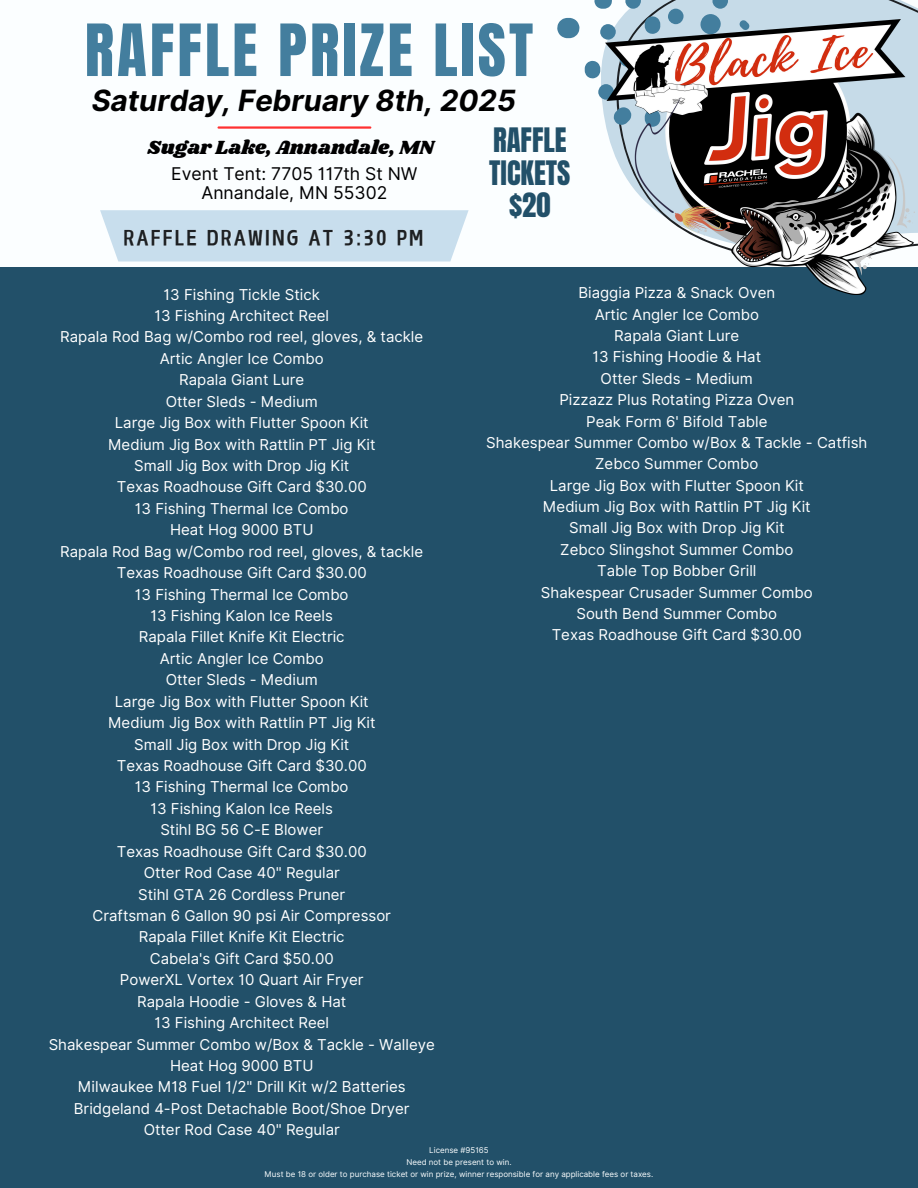
<style>
.page{position:relative;width:918px;height:1188px;background:#fbfeff}
.page>*{position:absolute;margin:0;border:0;box-sizing:border-box;transform-origin:0 0}
.t1{font:61.2px "Anton";letter-spacing:.05em;color:#437e9e}
.t2{font:italic 700 29.25px "Inter";color:#000}
.t3{font:28.65px/32.4px "Anton";color:#225069;text-align:center}
.t4{font:19.8px "Shrikhand";color:#000}
.t5{font:19.5px "Canva Fu Gu Hei Latin";letter-spacing:.11em;color:#1d2023}
.t6{font:17.55px/18.6px "Inter";color:#000;text-align:center}
.t7{font:15px "Inter";color:#fff}
.t8{font:7.95px "Inter";color:#fbfeff}
</style>
<div class="page">
<div style="left:0;top:268px;width:918px;height:920px;background:#225069"></div>
<svg style="left:619px;top:0;width:299px;height:246px;background:#c4d8e4"></svg>
<div style="left:700px;top:14px;width:21px;height:20px;background:#437e9e;border-radius:50%"></div>
<svg style="left:645px;top:16px;width:15px;height:4px"></svg>
<svg style="left:712px;top:0;width:16px;height:9px"></svg>
<svg style="left:625px;top:0;width:16px;height:9px"></svg>
<div style="left:668px;top:9px;width:16px;height:15px;background:#437e9e;border-radius:50%"></div>
<svg style="left:585px;top:61px;width:15px;height:17px"></svg>
<svg style="left:600px;top:24px;width:16px;height:16px"></svg>
<div style="left:598px;top:84px;width:16px;height:16px;background:#437e9e;border-radius:50%"></div>
<svg style="left:594px;top:0;width:18px;height:9px"></svg>
<svg style="left:557px;top:18px;width:22px;height:20px"></svg>
<img style="left:605px;top:20px;width:309px;height:274px">
<hr style="left:219px;top:126px;width:151px;height:3px;background:#ff3131">
<svg style="left:100px;top:210px;width:369px;height:52px;background:#cbe0ee"></svg>
<p class="t1" style="left:85px;top:6px;width:450px">RAFFLE PRIZE LIST</p>
<h3 class="t2" style="left:92px;top:83px;width:426px">Saturday, February 8th, 2025</h3>
<h2 class="t4" style="left:148px;top:133px;width:288px">Sugar Lake, Annandale, MN</h2>
<p class="t6" style="left:171px;top:165px;width:248px">Event Tent: 7705 117th St NW<br>Annandale, MN 55302</p>
<p class="t3" style="left:489px;top:125px;width:83px">RAFFLE<br>TICKETS $20</p>
<h1 class="t5" style="left:123px;top:227px;width:302px">RAFFLE DRAWING AT 3:30 PM</h1>
<h4 class="t7" style="left:164px;top:285px;width:158px">13 Fishing Tickle Stick</h4>
<h5 class="t7" style="left:155px;top:307px;width:176px">13 Fishing Architect Reel</h5>
<h6 class="t7" style="left:60px;top:328px;width:364px">Rapala Rod Bag w/Combo rod reel, gloves, &amp; tackle</h6>
<p class="t7" style="left:160px;top:349px;width:166px">Artic Angler Ice Combo</p>
<p class="t7" style="left:179px;top:371px;width:126px">Rapala Giant Lure</p>
<p class="t7" style="left:166px;top:392px;width:154px">Otter Sleds - Medium</p>
<p class="t7" style="left:115px;top:414px;width:255px">Large Jig Box with Flutter Spoon Kit</p>
<p class="t7" style="left:108px;top:435px;width:269px">Medium Jig Box with Rattlin PT Jig Kit</p>
<p class="t7" style="left:134px;top:457px;width:217px">Small Jig Box with Drop Jig Kit</p>
<p class="t7" style="left:117px;top:478px;width:252px">Texas Roadhouse Gift Card $30.00</p>
<p class="t7" style="left:135px;top:499px;width:215px">13 Fishing Thermal Ice Combo</p>
<p class="t7" style="left:170px;top:521px;width:145px">Heat Hog 9000 BTU</p>
<p class="t7" style="left:60px;top:542px;width:364px">Rapala Rod Bag w/Combo rod reel, gloves, &amp; tackle</p>
<p class="t7" style="left:117px;top:564px;width:252px">Texas Roadhouse Gift Card $30.00</p>
<p class="t7" style="left:135px;top:585px;width:215px">13 Fishing Thermal Ice Combo</p>
<p class="t7" style="left:151px;top:607px;width:184px">13 Fishing Kalon Ice Reels</p>
<p class="t7" style="left:139px;top:628px;width:207px">Rapala Fillet Knife Kit Electric</p>
<p class="t7" style="left:160px;top:649px;width:166px">Artic Angler Ice Combo</p>
<p class="t7" style="left:166px;top:671px;width:154px">Otter Sleds - Medium</p>
<p class="t7" style="left:115px;top:692px;width:255px">Large Jig Box with Flutter Spoon Kit</p>
<p class="t7" style="left:108px;top:714px;width:269px">Medium Jig Box with Rattlin PT Jig Kit</p>
<p class="t7" style="left:134px;top:735px;width:217px">Small Jig Box with Drop Jig Kit</p>
<p class="t7" style="left:117px;top:757px;width:252px">Texas Roadhouse Gift Card $30.00</p>
<p class="t7" style="left:135px;top:778px;width:215px">13 Fishing Thermal Ice Combo</p>
<p class="t7" style="left:151px;top:799px;width:184px">13 Fishing Kalon Ice Reels</p>
<p class="t7" style="left:160px;top:821px;width:164px">Stihl BG 56 C-E Blower</p>
<p class="t7" style="left:117px;top:842px;width:252px">Texas Roadhouse Gift Card $30.00</p>
<p class="t7" style="left:144px;top:864px;width:198px">Otter Rod Case 40" Regular</p>
<p class="t7" style="left:138px;top:885px;width:209px">Stihl GTA 26 Cordless Pruner</p>
<p class="t7" style="left:93px;top:907px;width:300px">Craftsman 6 Gallon 90 psi Air Compressor</p>
<p class="t7" style="left:139px;top:928px;width:207px">Rapala Fillet Knife Kit Electric</p>
<p class="t7" style="left:150px;top:949px;width:185px">Cabela's Gift Card $50.00</p>
<p class="t7" style="left:120px;top:971px;width:245px">PowerXL Vortex 10 Quart Air Fryer</p>
<p class="t7" style="left:137px;top:992px;width:211px">Rapala Hoodie - Gloves &amp; Hat</p>
<p class="t7" style="left:155px;top:1014px;width:176px">13 Fishing Architect Reel</p>
<p class="t7" style="left:49px;top:1035px;width:388px">Shakespear Summer Combo w/Box &amp; Tackle - Walleye</p>
<p class="t7" style="left:170px;top:1057px;width:145px">Heat Hog 9000 BTU</p>
<p class="t7" style="left:78px;top:1078px;width:329px">Milwaukee M18 Fuel 1/2" Drill Kit w/2 Batteries</p>
<p class="t7" style="left:74px;top:1100px;width:337px">Bridgeland 4-Post Detachable Boot/Shoe Dryer</p>
<p class="t7" style="left:144px;top:1121px;width:198px">Otter Rod Case 40" Regular</p>
<p class="t7" style="left:578px;top:284px;width:198px">Biaggia Pizza &amp; Snack Oven</p>
<p class="t7" style="left:595px;top:305px;width:166px">Artic Angler Ice Combo</p>
<p class="t7" style="left:614px;top:327px;width:127px">Rapala Giant Lure</p>
<p class="t7" style="left:592px;top:348px;width:170px">13 Fishing Hoodie &amp; Hat</p>
<p class="t7" style="left:601px;top:369px;width:154px">Otter Sleds - Medium</p>
<p class="t7" style="left:559px;top:391px;width:236px">Pizzazz Plus Rotating Pizza Oven</p>
<p class="t7" style="left:586px;top:412px;width:183px">Peak Form 6' Bifold Table</p>
<p class="t7" style="left:486px;top:434px;width:383px">Shakespear Summer Combo w/Box &amp; Tackle - Catfish</p>
<p class="t7" style="left:595px;top:455px;width:165px">Zebco Summer Combo</p>
<p class="t7" style="left:550px;top:476px;width:256px">Large Jig Box with Flutter Spoon Kit</p>
<p class="t7" style="left:543px;top:498px;width:269px">Medium Jig Box with Rattlin PT Jig Kit</p>
<p class="t7" style="left:569px;top:519px;width:217px">Small Jig Box with Drop Jig Kit</p>
<p class="t7" style="left:560px;top:540px;width:235px">Zebco Slingshot Summer Combo</p>
<p class="t7" style="left:597px;top:562px;width:161px">Table Top Bobber Grill</p>
<p class="t7" style="left:541px;top:583px;width:273px">Shakespear Crusader Summer Combo</p>
<p class="t7" style="left:576px;top:605px;width:202px">South Bend Summer Combo</p>
<p class="t7" style="left:552px;top:626px;width:252px">Texas Roadhouse Gift Card $30.00</p>
<p class="t8" style="left:429px;top:1146px;width:61px">License #95165</p>
<p class="t8" style="left:406px;top:1157px;width:107px">Need not be present to win.</p>
<p class="t8" style="left:265px;top:1169px;width:390px">Must be 18 or older to purchase ticket or win prize, winner responsible for any applicable fees or taxes.</p>
</div>
